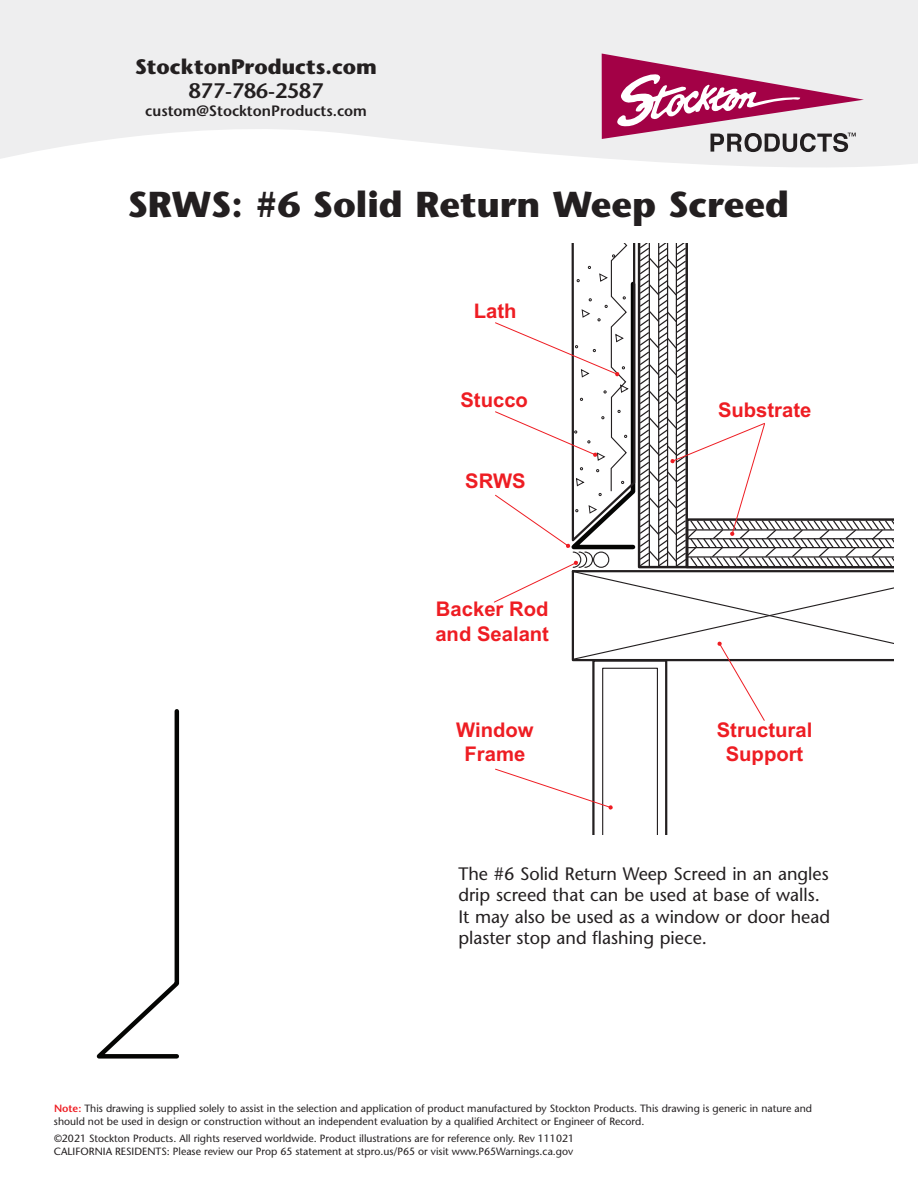
<style>
.page{position:relative;width:918px;height:1188px;background:#fff}
.page>*{position:absolute;margin:0;border:0;box-sizing:border-box;transform-origin:0 0}
.t1{font:700 36px "Stone Sans";color:#231f20}
.t2{font:700 21px "Stone Sans";color:#231f20}
.t3{font:600 21px "Stone Sans";color:#231f20}
.t4{font:700 20.25px/24.3px "Arial";color:#ee1d23;text-align:center}
.t5{font:18px/21.6px "Stone Sans";color:#231f20}
.t6{font:600 15px "Stone Sans";color:#231f20}
.t7{font:10.5px/13.5px "Stone Sans";color:#231f20}
.s1{font-weight:600;color:#ee1d23}
</style>
<div class="page">
<svg style="left:0;top:0;width:918px;height:167px;fill:#eeeeef"></svg>
<svg style="left:494px;top:243px;width:400px;height:592px"></svg>
<svg style="left:96px;top:709px;width:84px;height:350px"></svg>
<svg style="left:602px;top:54px;width:262px;height:98px"></svg>
<h2 class="t2" style="left:135px;top:59px;width:243px">StocktonProducts.com</h2>
<h2 class="t3" style="left:189px;top:83px;width:136px">877-786-2587</h2>
<h3 class="t6" style="left:145px;top:105px;width:223px">custom@StocktonProducts.com</h3>
<h1 class="t1" style="left:128px;top:191px;width:663px">SRWS: #6 Solid Return Weep Screed</h1>
<h3 class="t4" style="left:474px;top:301px;width:44px">Lath</h3>
<h3 class="t4" style="left:460px;top:390px;width:69px">Stucco</h3>
<h3 class="t4" style="left:465px;top:471px;width:62px">SRWS</h3>
<h3 class="t4" style="left:435px;top:599px;width:115px;text-align:left">Backer Rod and Sealant</h3>
<h3 class="t4" style="left:456px;top:719px;width:79px">Window<br>Frame</h3>
<h3 class="t4" style="left:718px;top:400px;width:95px">Substrate</h3>
<h3 class="t4" style="left:717px;top:719px;width:97px">Structural<br>Support</h3>
<h3 class="t5" style="left:458px;top:864px;width:373px">The #6 Solid Return Weep Screed in an angles drip screed that can be used at base of walls.<br>It may also be used as a window or door head plaster stop and flashing piece.</h3>
<p class="t7" style="left:54px;top:1104px;width:760px;line-height:12.6px"><span class="s1">Note:</span> This drawing is supplied solely to assist in the selection and application of product manufactured by Stockton Products. This drawing is generic in nature and should not be used in design or construction without an independent evaluation by a qualified Architect or Engineer of Record.</p>
<p class="t7" style="left:54px;top:1132px;width:522px">©2021 Stockton Products. All rights reserved worldwide. Product illustrations are for reference only. Rev 111021<br>CALIFORNIA RESIDENTS: Please review our Prop 65 statement at stpro.us/P65 or visit www.P65Warnings.ca.gov</p>
</div>
